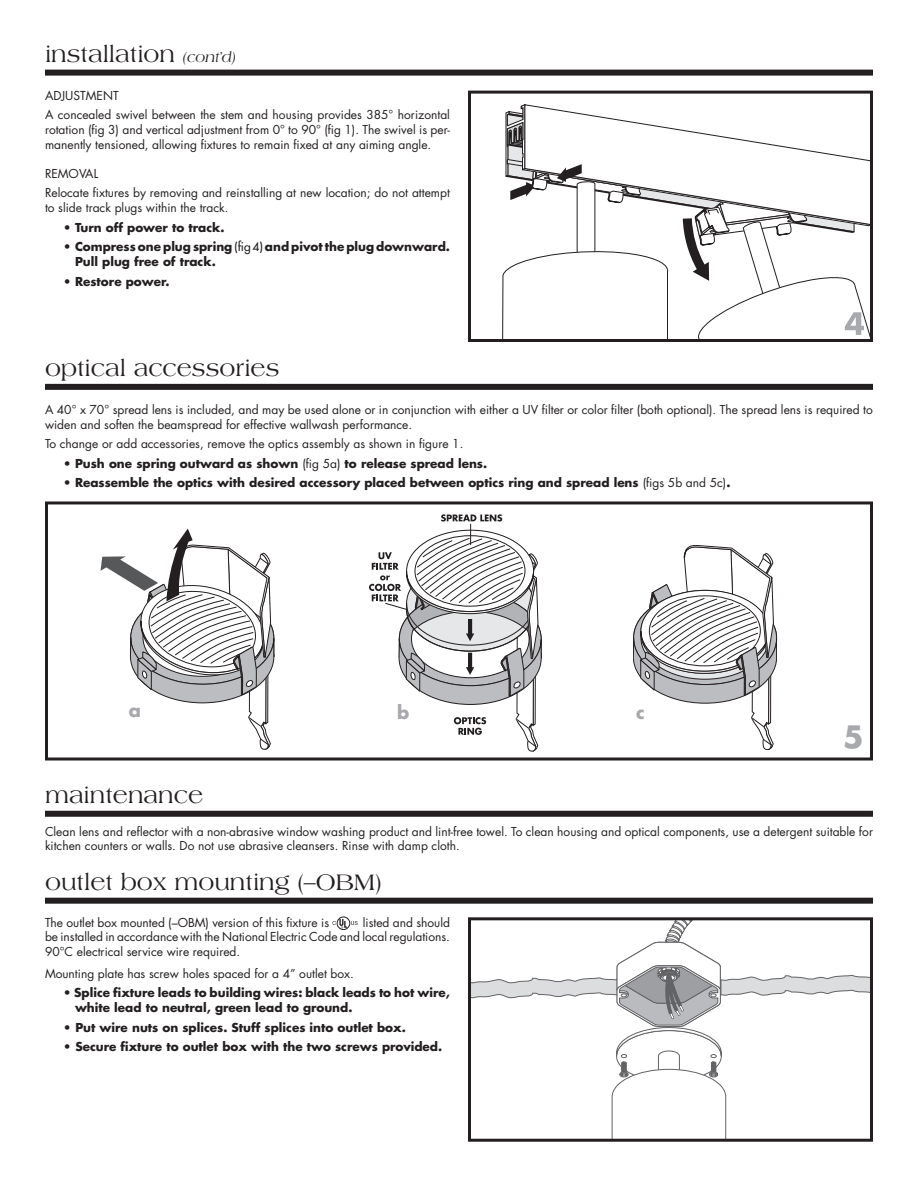
<style>
.page{position:relative;width:918px;height:1188px;background:#fff}
.page>*{position:absolute;margin:0;border:0;box-sizing:border-box;transform-origin:0 0}
.t1{font:700 30px "Futura";color:#a8a9ad}
.Subhead{font:24px "Americana";color:#231f20}
.illust{font:700 18px "Futura";color:#a8a9ad}
.body_text_reg{font:12px/15px "Futura";color:#231f20}
.body_bold_hang_inden{font:700 12px/15px "Futura";color:#231f20}
.s1{font-style:italic;font-size:15px}
.s2{font-weight:400}
</style>
<div class="page">
<svg style="left:472px;top:921px;width:397px;height:217px"></svg>
<div style="left:468px;top:917px;width:405px;height:225px;border:3px solid #231f20"></div>
<div style="left:45px;top:70px;width:828px;height:6px;background:#231f20"></div>
<div style="left:468px;top:91px;width:405px;height:251px;border:3px solid #231f20"></div>
<div style="left:45px;top:898px;width:828px;height:6px;background:#231f20"></div>
<div style="left:337px;top:917px;width:13px;height:13px;border:1px solid #231f20;border-radius:50%"></div>
<svg style="left:332px;top:919px;width:26px;height:10px"></svg>
<div style="left:45px;top:384px;width:828px;height:6px;background:#231f20"></div>
<svg style="left:369px;top:514px;width:172px;height:237px"></svg>
<div style="left:45px;top:501px;width:828px;height:260px;border:3px solid #231f20"></div>
<svg style="left:101px;top:529px;width:173px;height:221px"></svg>
<svg style="left:633px;top:545px;width:144px;height:205px"></svg>
<div style="left:45px;top:811px;width:828px;height:6px;background:#231f20"></div>
<svg style="left:502px;top:104px;width:371px;height:237px"></svg>
<p class="Subhead" style="left:45px;top:41px;width:193px">installation <span class="s1">(cont’d)</span></p>
<p class="body_text_reg" style="left:45px;top:88px;width:29px">Adjustment</p>
<p class="body_text_reg" style="left:45px;top:107px;width:407px;text-align:justify">A concealed swivel between the stem and housing provides 385° horizontal rotation (fig 3) and vertical adjustment from 0° to 90° (fig 1). The swivel is per&shy;manently tensioned, allowing fixtures to remain fixed at any aiming angle.</p>
<p class="body_text_reg" style="left:45px;top:166px;width:48px">Removal</p>
<p class="body_text_reg" style="left:45px;top:185px;width:406px">Relocate fixtures by removing and reinstalling at new location; do not attempt to slide track plugs within the track.</p>
<p class="body_bold_hang_inden" style="left:63px;top:219px;width:163px">• Turn off power to track.</p>
<p class="body_bold_hang_inden" style="left:75px;top:239px;width:377px;text-indent:-12px">• Compress one plug spring <span class="s2">(fig 4)</span> and pivot the plug downward.<br>Pull plug free of track.</p>
<p class="body_bold_hang_inden" style="left:63px;top:273px;width:108px">• Restore power.</p>
<p class="Subhead" style="left:45px;top:355px;width:236px">optical accessories</p>
<p class="body_text_reg" style="left:45px;top:402px;width:829px">A 40° x 70° spread lens is included, and may be used alone or in conjunction with either a UV filter or color filter (both optional). The spread lens is required to widen and soften the beamspread for effective wallwash performance.</p>
<p class="body_text_reg" style="left:45px;top:437px;width:420px">To change or add accessories, remove the optics assembly as shown in figure 1.</p>
<p class="body_bold_hang_inden" style="left:63px;top:456px;width:426px">• Push one spring outward as shown <span class="s2">(fig 5a)</span> to release spread lens.</p>
<p class="body_bold_hang_inden" style="left:63px;top:475px;width:669px">• Reassemble the optics with desired accessory placed between optics ring and spread lens <span class="s2">(figs 5b and 5c)</span>.</p>
<p class="illust" style="left:397px;top:700px;width:14px">b</p>
<p class="illust" style="left:129px;top:698px;width:14px">a</p>
<p class="illust" style="left:636px;top:700px;width:10px">c</p>
<p class="t1" style="left:843px;top:717px;width:22px">5</p>
<p class="Subhead" style="left:45px;top:782px;width:160px">maintenance</p>
<p class="body_text_reg" style="left:45px;top:824px;width:830px;line-height:14.4px">Clean lens and reflector with a non-abrasive window washing product and lint-free towel. To clean housing and optical components, use a detergent suitable for kitchen counters or walls. Do not use abrasive cleansers. Rinse with damp cloth.</p>
<p class="Subhead" style="left:45px;top:869px;width:338px">outlet box mounting (–OBM)</p>
<p class="body_text_reg" style="left:45px;top:915px;width:286px">The outlet box mounted (–OBM) version of this fixture is</p>
<p class="body_text_reg" style="left:45px;top:916px;width:407px;line-height:14.4px;text-align:justify;text-indent:318px">listed and should be installed in accordance with the National Electric Code and local regulations.<br>90°C electrical service wire required.</p>
<p class="body_text_reg" style="left:45px;top:966px;width:310px">Mounting plate has screw holes spaced for a 4” outlet box.</p>
<p class="body_bold_hang_inden" style="left:75px;top:985px;width:376px;text-indent:-12px">• Splice fixture leads to building wires: black leads to hot wire, white lead to neutral, green lead to ground.</p>
<p class="body_bold_hang_inden" style="left:63px;top:1020px;width:344px">• Put wire nuts on splices. Stuff splices into outlet box.</p>
<p class="body_bold_hang_inden" style="left:63px;top:1039px;width:381px">• Secure fixture to outlet box with the two screws provided.</p>
</div>
